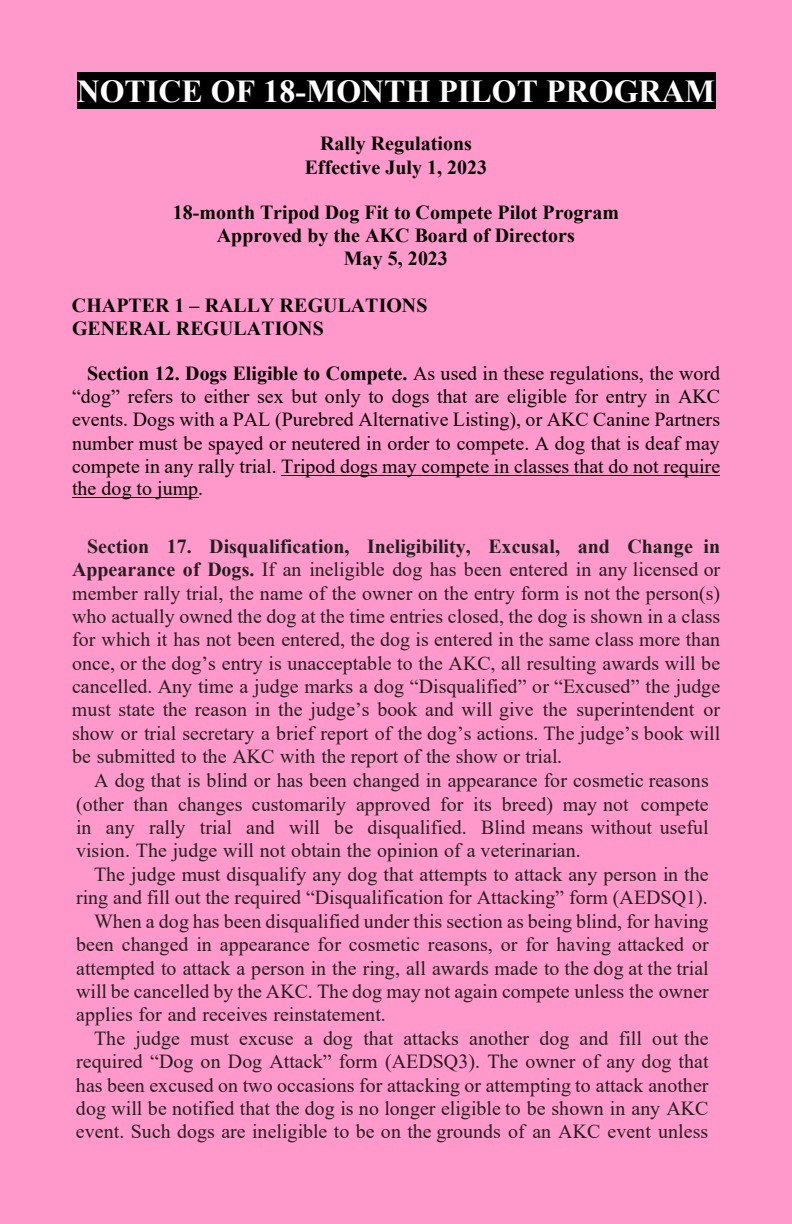
<style>
.page{position:relative;width:792px;height:1224px;background:#f9c}
.page>*{position:absolute;margin:0;border:0;box-sizing:border-box;transform-origin:0 0}
.t1{font:700 32px "Times New Roman";color:#fff}
.t2{font:20px/23.4px "Times New Roman";color:#231f20;text-align:justify}
.t3{font:20px/23px "Times New Roman";color:#000;text-align:justify}
.t4{font:700 20px "Times New Roman";color:#000}
.s1{font-weight:700}
</style>
<div class="page">
<div style="left:77px;top:72px;width:638px;height:37px;background:#000"></div>
<hr style="left:281px;top:475px;width:439px;height:1px;background:#000">
<hr style="left:72px;top:498px;width:126px;height:1px;background:#000">
<p class="t1" style="left:77px;top:68px;width:640px">NOTICE OF 18-MONTH PILOT PROGRAM</p>
<p class="t4" style="left:320px;top:129px;width:153px">Rally Regulations</p>
<p class="t4" style="left:305px;top:152px;width:184px">Effective July 1, 2023</p>
<p class="t4" style="left:173px;top:198px;width:448px">18-month Tripod Dog Fit to Compete Pilot Program</p>
<p class="t4" style="left:217px;top:221px;width:359px">Approved by the AKC Board of Directors</p>
<p class="t4" style="left:344px;top:244px;width:106px">May 5, 2023</p>
<p class="t4" style="left:72px;top:290px;width:357px">CHAPTER 1 – RALLY REGULATIONS</p>
<p class="t4" style="left:72px;top:314px;width:253px">GENERAL REGULATIONS</p>
<p class="t3" style="left:72px;top:362px;width:650px;text-indent:15px"><span class="s1">Section 12. Dogs Eligible to Compete.</span> As used in these regulations, the word “dog” refers to either sex but only to dogs that are eligible for entry in AKC events. Dogs with a PAL (Purebred Alternative Listing), or AKC Canine Partners number must be spayed or neutered in order to compete. A dog that is deaf may compete in any rally trial. Tripod dogs may compete in classes that do not require the dog to jump.</p>
<p class="t2" style="left:72px;top:534px;width:650px;text-indent:15px"><span class="s1">Section 17. Disqualification, Ineligibility, Excusal, and Change in Appearance of Dogs.</span> If an ineligible dog has been entered in any licensed or member rally trial, the name of the owner on the entry form is not the person(s) who actually owned the dog at the time entries closed, the dog is shown in a class for which it has not been entered, the dog is entered in the same class more than once, or the dog’s entry is unacceptable to the AKC, all resulting awards will be cancelled. Any time a judge marks a dog “Disqualified” or “Excused” the judge must state the reason in the judge’s book and will give the superintendent or show or trial secretary a brief report of the dog’s actions. The judge’s book will be submitted to the AKC with the report of the show or trial.</p>
<p class="t2" style="left:76px;top:768px;width:634px;text-indent:18px">A dog that is blind or has been changed in appearance for cosmetic reasons (other than changes customarily approved for its breed) may not compete in any rally trial and will be disqualified. Blind means without useful vision. The judge will not obtain the opinion of a veterinarian.</p>
<p class="t2" style="left:76px;top:862px;width:634px;text-align:right">The judge must disqualify any dog that attempts to attack any person in the ring and fill out the required “Disqualification for Attacking” form (AEDSQ1).</p>
<p class="t2" style="left:76px;top:909px;width:634px;text-indent:18px">When a dog has been disqualified under this section as being blind, for having been changed in appearance for cosmetic reasons, or for having attacked or attempted to attack a person in the ring, all awards made to the dog at the trial will be cancelled by the AKC. The dog may not again compete unless the owner applies for and receives reinstatement.</p>
<p class="t2" style="left:76px;top:1026px;width:634px;text-indent:18px">The judge must excuse a dog that attacks another dog and fill out the required “Dog on Dog Attack” form (AEDSQ3). The owner of any dog that has been excused on two occasions for attacking or attempting to attack another dog will be notified that the dog is no longer eligible to be shown in any AKC event. Such dogs are ineligible to be on the grounds of an AKC event unless</p>
</div>
